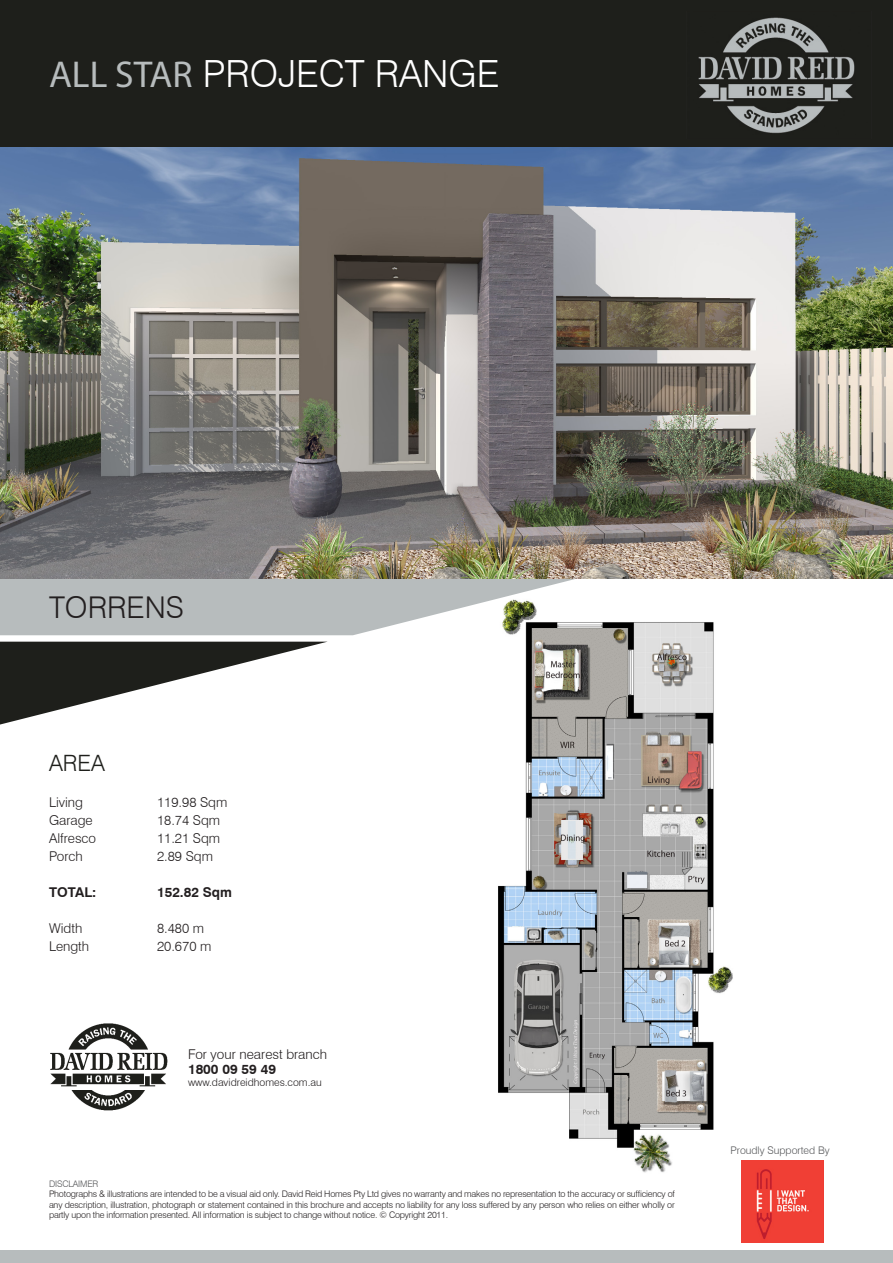
<style>
.page{position:relative;width:893px;height:1263px;background:#fff}
.page>*{position:absolute;margin:0;border:0;box-sizing:border-box;transform-origin:0 0}
.t1{font:300 37.5px "Swiss 721 BT";color:#fff}
.t2{font:300 30px "Swiss 721 BT";color:#231f20}
.t3{font:300 22.5px "Swiss 721 BT";color:#1e1f1b}
.t4{font:300 13.5px "Swiss 721 BT";color:#231f20}
.t5{font:700 13.5px "Swiss 721 BT";color:#231f20}
.t6{font:300 10.5px "Swiss 721 BT";color:#231f20}
.t7{font:300 10.5px "Swiss 721 BT";color:#57585a}
.t8{font:300 9px/10.5px "Swiss 721 BT";letter-spacing:-.02em;color:#231f20;text-align:justify}
.t9{font:300 9px "Swiss 721 BT";letter-spacing:-.02em;color:#57585a}
.s1{font-family:"Myriad Pro";font-weight:400;color:#b7bcbd}
</style>
<div class="page">
<div style="left:0;top:1250px;width:893px;height:13px;background:#b7bcbd"></div>
<img style="left:50px;top:1023px;width:118px;height:88px">
<div style="left:0;top:579px;width:575px;height:56px;background:#b7bcbd"></div>
<svg style="left:0;top:642px;width:326px;height:83px"></svg>
<div style="left:0;top:0;width:893px;height:148px;background:#1e1f1b"></div>
<img style="left:698px;top:17px;width:157px;height:116px">
<img style="left:742px;top:1160px;width:81px;height:82px">
<img style="left:422px;top:595px;width:387px;height:583px">
<img style="left:0;top:148px;width:893px;height:431px">
<p class="t1" style="left:49px;top:51px;width:452px"><span class="s1">ALL STAR</span> PROJECT RANGE</p>
<p class="t2" style="left:49px;top:589px;width:136px">TORRENS</p>
<p class="t3" style="left:49px;top:749px;width:57px">AREA</p>
<p class="t4" style="left:49px;top:794px;width:35px">Living</p>
<p class="t4" style="left:157px;top:794px;width:72px">119.98 Sqm</p>
<p class="t4" style="left:49px;top:812px;width:45px">Garage</p>
<p class="t4" style="left:157px;top:812px;width:65px">18.74 Sqm</p>
<p class="t4" style="left:49px;top:830px;width:49px">Alfresco</p>
<p class="t4" style="left:157px;top:830px;width:65px">11.21 Sqm</p>
<p class="t4" style="left:49px;top:848px;width:35px">Porch</p>
<p class="t4" style="left:157px;top:848px;width:58px">2.89 Sqm</p>
<p class="t5" style="left:49px;top:884px;width:49px">TOTAL:</p>
<p class="t5" style="left:157px;top:884px;width:77px">152.82 Sqm</p>
<p class="t4" style="left:49px;top:920px;width:35px">Width</p>
<p class="t4" style="left:157px;top:920px;width:49px">8.480 m</p>
<p class="t4" style="left:49px;top:938px;width:42px">Length</p>
<p class="t4" style="left:157px;top:938px;width:56px">20.670 m</p>
<p class="t4" style="left:188px;top:1046px;width:141px">For your nearest branch</p>
<p class="t5" style="left:188px;top:1061px;width:90px">1800 09 59 49</p>
<p class="t6" style="left:188px;top:1076px;width:135px">www.davidreidhomes.com.au</p>
<p class="t9" style="left:49px;top:1178px;width:51px">DISCLAIMER</p>
<p class="t8" style="left:49px;top:1189px;width:627px">Photographs &amp; illustrations are intended to be a visual aid only. David Reid Homes Pty Ltd gives no warranty and makes no representation to the accuracy or sufficiency of any description, illustration, photograph or statement contained in this brochure and accepts no liability for any loss suffered by any person who relies on either wholly or partly upon the information presented. All information is subject to change without notice. © Copyright 2011.</p>
<p class="t7" style="left:730px;top:1144px;width:101px">Proudly Supported By</p>
</div>
